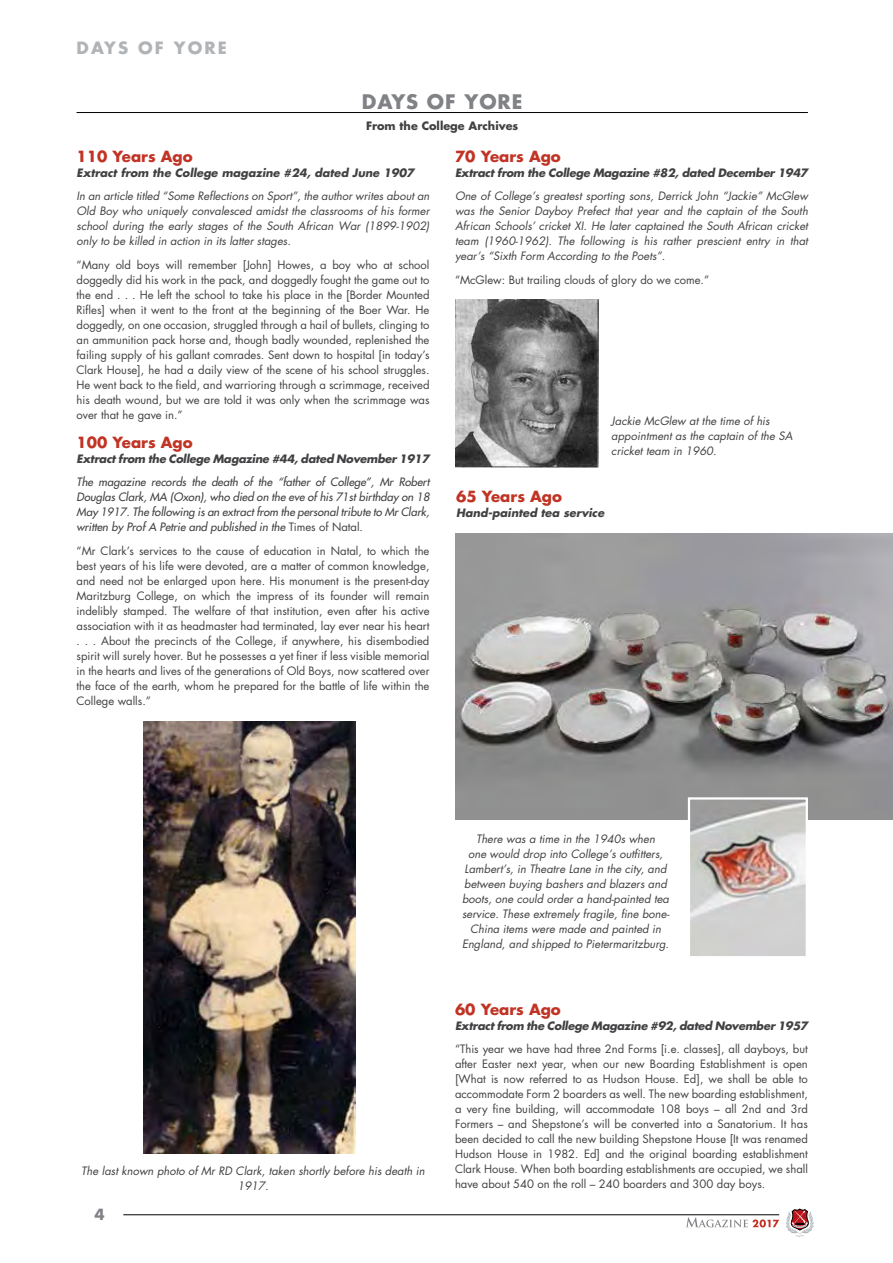
<style>
.page{position:relative;width:893px;height:1263px;background:#fff}
.page>*{position:absolute;margin:0;border:0;box-sizing:border-box;transform-origin:0 0}
.t1{font:700 19.5px "Futura";letter-spacing:.05em;color:#808285}
.t2{font:700 16.5px "Futura";letter-spacing:.13em;color:#b1b4b6}
.t3{font:700 15px "Futura";color:#c13324}
.t4{font:700 15px "Futura";color:#808285}
.t5{font:11.25px/15px "Futura";color:#414042;text-align:justify}
.t6{font:italic 11.25px/15px "Futura";color:#414042;text-align:justify}
.t7{font:italic 11.25px/15px "Futura";color:#414042;text-align:justify}
.t8{font:italic 700 11.25px "Futura";letter-spacing:-.02em;color:#414042}
.t9{font:italic 700 11.25px "Futura";color:#414042}
.t10{font:700 11.25px "Futura";color:#414042}
.s1{font-style:normal}
</style>
<div class="page">
<hr style="left:123px;top:1214px;width:656px;height:1px;background:#000">
<svg style="left:786px;top:1208px;width:28px;height:29px"></svg>
<svg style="left:686px;top:1217px;width:93px;height:10px"></svg>
<hr style="left:77px;top:112px;width:731px;height:1px;background:#000">
<img style="left:143px;top:722px;width:212px;height:431px">
<img style="left:455px;top:300px;width:144px;height:167px">
<img style="left:455px;top:534px;width:438px;height:286px">
<img style="left:691px;top:800px;width:114px;height:155px">
<div style="left:688px;top:797px;width:120px;height:161px;border:2px solid #fff"></div>
<h2 class="t2" style="left:77px;top:36px;width:152px">DAYS OF YORE</h2>
<h1 class="t1" style="left:362px;top:88px;width:162px">DAYS OF YORE</h1>
<p class="t10" style="left:366px;top:118px;width:154px">From the College Archives</p>
<h3 class="t3" style="left:77px;top:146px;width:118px">110 Years Ago</h3>
<p class="t9" style="left:77px;top:165px;width:339px">Extract from the College magazine #24, dated June 1907</p>
<p class="t6" style="left:77px;top:189px;width:354px">In an article titled “Some Reflections on Sport”, the author writes about an Old Boy who uniquely convalesced amidst the classrooms of his former school during the early stages of the South African War (1899-1902) only to be killed in action in its latter stages.</p>
<p class="t5" style="left:77px;top:257px;width:354px">“Many old boys will remember [John] Howes, a boy who at school doggedly did his work in the pack, and doggedly fought the game out to the end . . . He left the school to take his place in the [Border Mounted Rifles] when it went to the front at the beginning of the Boer War. He doggedly, on one occasion, struggled through a hail of bullets, clinging to an ammunition pack horse and, though badly wounded, replenished the failing supply of his gallant comrades. Sent down to hospital [in today’s Clark House], he had a daily view of the scene of his school struggles.<br>He went back to the field, and warrioring through a scrimmage, received his death wound, but we are told it was only when the scrimmage was over that he gave in.”</p>
<h3 class="t3" style="left:77px;top:432px;width:118px">100 Years Ago</h3>
<p class="t8" style="left:77px;top:451px;width:354px">Extract from the College Magazine #44, dated November 1917</p>
<p class="t7" style="left:77px;top:475px;width:354px">The magazine records the death of the “father of College”, Mr Robert Douglas Clark, MA (Oxon), who died on the eve of his 71st birthday on 18<br>May 1917. The following is an extract from the personal tribute to Mr Clark, written by Prof A Petrie and published in the <span class="s1">Times of Natal.</span></p>
<p class="t5" style="left:77px;top:543px;width:354px">“Mr Clark’s services to the cause of education in Natal, to which the best years of his life were devoted, are a matter of common knowledge, and need not be enlarged upon here. His monument is the present-day Maritzburg College, on which the impress of its founder will remain indelibly stamped. The welfare of that institution, even after his active association with it as headmaster had terminated, lay ever near his heart . . . About the precincts of the College, if anywhere, his disembodied spirit will surely hover. But he possesses a yet finer if less visible memorial in the hearts and lives of the generations of Old Boys, now scattered over the face of the earth, whom he prepared for the battle of life within the College walls.”</p>
<h3 class="t3" style="left:455px;top:146px;width:107px">70 Years Ago</h3>
<p class="t8" style="left:455px;top:165px;width:354px">Extract from the College Magazine #82, dated December 1947</p>
<p class="t6" style="left:455px;top:189px;width:354px">One of College’s greatest sporting sons, Derrick John “Jackie” McGlew was the Senior Dayboy Prefect that year and the captain of the South African Schools’ cricket XI. He later captained the South African cricket team (1960-1962). The following is his rather prescient entry in that year’s “Sixth Form According to the Poets”.</p>
<p class="t5" style="left:455px;top:272px;width:256px">“McGlew: But trailing clouds of glory do we come.”</p>
<p class="t6" style="left:611px;top:413px;width:183px;text-align:left">Jackie McGlew at the time of his appointment as the captain of the SA cricket team in 1960.</p>
<h3 class="t3" style="left:456px;top:486px;width:107px">65 Years Ago</h3>
<p class="t9" style="left:456px;top:505px;width:150px">Hand-painted tea service</p>
<p class="t6" style="left:81px;top:1163px;width:345px;text-align:center">The last known photo of Mr RD Clark, taken shortly before his death in<br>1917.</p>
<h3 class="t4" style="left:95px;top:1204px;width:12px">4</h3>
<p class="t6" style="left:462px;top:831px;width:209px;text-align:center">There was a time in the 1940s when<br>one would drop into College’s outfitters, Lambert’s, in Theatre Lane in the city, and between buying bashers and blazers and boots, one could order a hand-painted tea service. These extremely fragile, fine bone-China items were made and painted in England, and shipped to Pietermaritzburg.</p>
<h3 class="t3" style="left:455px;top:998px;width:107px">60 Years Ago</h3>
<p class="t8" style="left:455px;top:1017px;width:354px">Extract from the College Magazine #92, dated November 1957</p>
<p class="t5" style="left:455px;top:1041px;width:354px">“This year we have had three 2nd Forms [i.e. classes], all dayboys, but after Easter next year, when our new Boarding Establishment is open [What is now referred to as Hudson House. Ed], we shall be able to accommodate Form 2 boarders as well. The new boarding establishment, a very fine building, will accommodate 108 boys – all 2nd and 3rd Formers – and Shepstone’s will be converted into a Sanatorium. It has been decided to call the new building Shepstone House [It was renamed Hudson House in 1982. Ed] and the original boarding establishment Clark House. When both boarding establishments are occupied, we shall have about 540 on the roll – 240 boarders and 300 day boys.</p>
</div>
